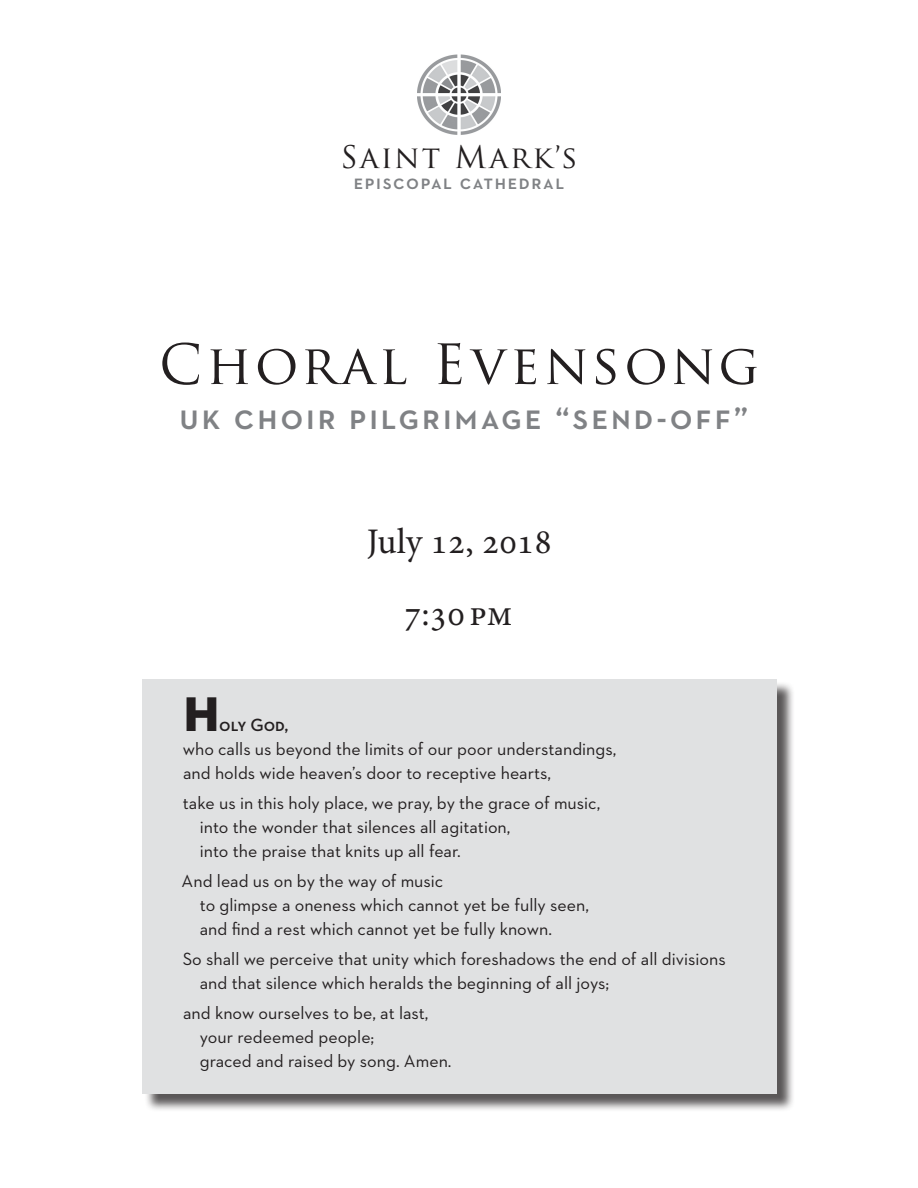
<style>
.page{position:relative;width:918px;height:1188px;background:#fff}
.page>*{position:absolute;margin:0;border:0;box-sizing:border-box;transform-origin:0 0}
.t1{font:54px "Trajan Pro";letter-spacing:.07em;color:#231f20}
.t2{font:49.5px "Neutraface 2 Display Titling";color:#231f20}
.t3{font:600 36px "Neutraface 2 Text";letter-spacing:.08em;color:#808285}
.t4{font:36px "Minion Pro";color:#231f20}
.t5{font:30.3px "Trajan Pro";letter-spacing:.07em;color:#231f20}
.t6{font:600 20.25px "Neutraface 2 Text";letter-spacing:.08em;color:#808285}
.t7{font:18px "Neutraface 2 Text";color:#231f20}
.t8{font:600 18px "Neutraface 2 Text";color:#231f20}
</style>
<div class="page">
<img style="left:417px;top:54px;width:84px;height:81px">
<div style="left:144px;top:681px;width:651px;height:431px;background:#231f20;opacity:.75"></div>
<div style="left:142px;top:679px;width:634px;height:415px;background:#e0e1e2"></div>
<p class="t5" style="left:340px;top:138px;width:239px">Saint Mark’s</p>
<p class="t6" style="left:354px;top:170px;width:212px">episcopal cathedral</p>
<p class="t1" style="left:159px;top:330px;width:602px">Choral Evensong</p>
<p class="t3" style="left:180px;top:394px;width:570px">uk choir pilgrimage “send-off”</p>
<p class="t4" style="left:367px;top:518px;width:186px">July 12, 2018</p>
<p class="t4" style="left:404px;top:590px;width:110px">7:30 pm</p>
<p class="t2" style="left:184px;top:683px;width:37px">H</p>
<p class="t8" style="left:219px;top:713px;width:71px">oly God,</p>
<p class="t7" style="left:183px;top:738px;width:435px">who calls us beyond the limits of our poor understandings,</p>
<p class="t7" style="left:183px;top:762px;width:370px">and holds wide heaven’s door to receptive hearts,</p>
<p class="t7" style="left:183px;top:792px;width:419px">take us in this holy place, we pray, by the grace of music,</p>
<p class="t7" style="left:200px;top:816px;width:312px">into the wonder that silences all agitation,</p>
<p class="t7" style="left:200px;top:840px;width:262px">into the praise that knits up all fear.</p>
<p class="t7" style="left:182px;top:870px;width:263px">And lead us on by the way of music</p>
<p class="t7" style="left:200px;top:894px;width:391px">to glimpse a oneness which cannot yet be fully seen,</p>
<p class="t7" style="left:200px;top:918px;width:354px">and find a rest which cannot yet be fully known.</p>
<p class="t7" style="left:183px;top:948px;width:545px">So shall we perceive that unity which foreshadows the end of all divisions</p>
<p class="t7" style="left:200px;top:972px;width:411px">and that silence which heralds the beginning of all joys;</p>
<p class="t7" style="left:183px;top:1002px;width:247px">and know ourselves to be, at last,</p>
<p class="t7" style="left:200px;top:1026px;width:176px">your redeemed people;</p>
<p class="t7" style="left:200px;top:1050px;width:253px">graced and raised by song. Amen.</p>
</div>
